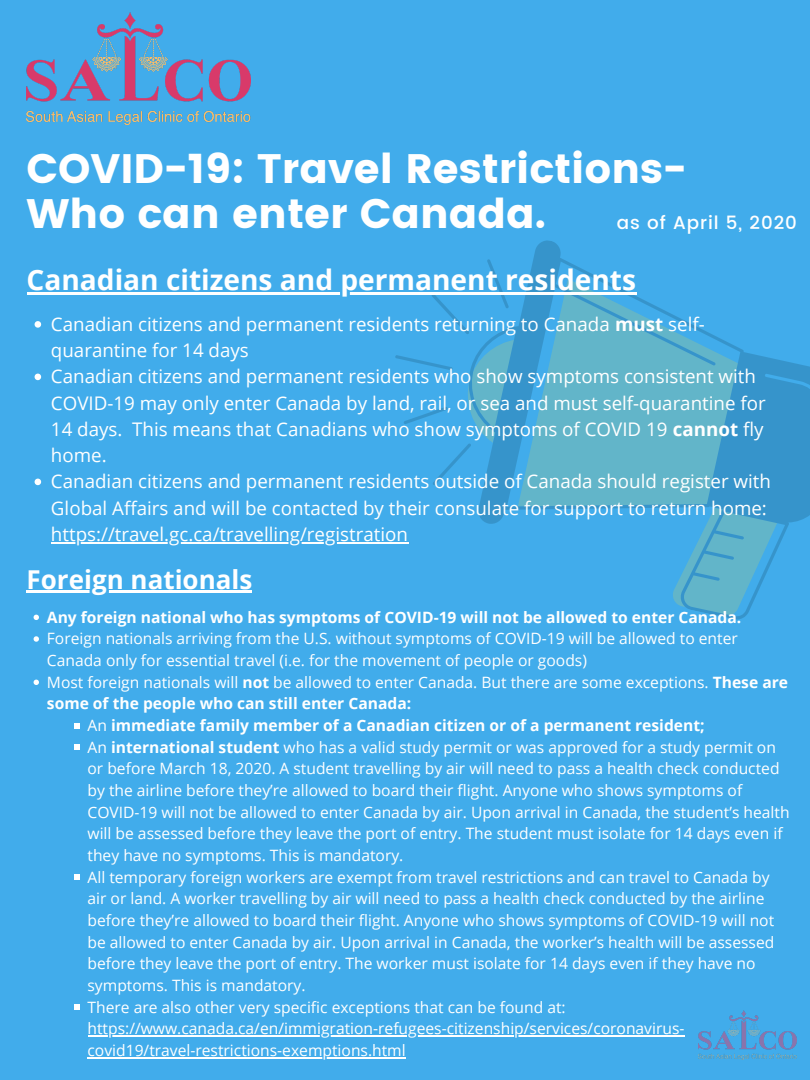
<style>
.page{position:relative;width:810px;height:1080px;background:#41aceb}
.page>*{position:absolute;margin:0;border:0;box-sizing:border-box;transform-origin:0 0}
.t1{font:41.19px/44.9px "Poppins";color:#fff}
.t2{font:700 28.12px "Open Sans";color:#fff}
.t3{font:700 26px "Open Sans";color:#fff}
.t4{font:18.75px/26.2px "Open Sans";color:#fff}
.t5{font:500 18.31px "Poppins";letter-spacing:.05em;color:#fff}
.t6{font:15.62px "Open Sans";color:#fff}
.t7{font:700 15.62px "Open Sans";color:#fff}
.s1{font-weight:700}
.s2{font-weight:400}
</style>
<div class="page">
<svg style="left:395px;top:240px;width:415px;height:380px"></svg>
<div style="left:755px;top:374px;width:55px;height:63px;background:#3694cb"></div>
<img style="left:27px;top:13px;width:223px;height:111px">
<img style="left:698px;top:1010px;width:99px;height:50px">
<hr style="left:27px;top:292px;width:610px;height:3px;background:#fff">
<svg style="left:35px;top:321px;width:6px;height:7px"></svg>
<svg style="left:35px;top:374px;width:6px;height:6px"></svg>
<svg style="left:35px;top:479px;width:6px;height:6px"></svg>
<hr style="left:51px;top:542px;width:357px;height:2px;background:#fff">
<hr style="left:27px;top:590px;width:225px;height:2px;background:#fff">
<svg style="left:34px;top:615px;width:5px;height:5px"></svg>
<svg style="left:34px;top:636px;width:5px;height:6px"></svg>
<svg style="left:34px;top:680px;width:5px;height:5px"></svg>
<svg style="left:74px;top:723px;width:6px;height:5px"></svg>
<svg style="left:74px;top:745px;width:6px;height:5px"></svg>
<svg style="left:74px;top:874px;width:6px;height:6px"></svg>
<svg style="left:74px;top:1004px;width:6px;height:6px"></svg>
<hr style="left:88px;top:1035px;width:596px;height:2px;background:#fff">
<hr style="left:88px;top:1057px;width:318px;height:2px;background:#fff">
<h1 class="t1" style="left:27px;top:147px;width:662px">COVID-19: Travel Restrictions-<br>Who can enter Canada.</h1>
<p class="t5" style="left:617px;top:212px;width:182px">as of April 5, 2020</p>
<h2 class="t2" style="left:27px;top:260px;width:611px">Canadian citizens and permanent residents</h2>
<p class="t4" style="left:51px;top:311px;width:722px">Canadian citizens and permanent residents returning to Canada <span class="s1">must</span> self&shy;quarantine for 14 days<br>Canadian citizens and permanent residents who show symptoms consistent with COVID-19 may only enter Canada by land, rail, or sea and must self-quarantine for 14 days. This means that Canadians who show symptoms of COVID 19 <span class="s1">cannot</span> fly home.<br>Canadian citizens and permanent residents outside of Canada should register with Global Affairs and will be contacted by their consulate for support to return home: https://travel.gc.ca/travelling/registration</p>
<h3 class="t3" style="left:27px;top:561px;width:227px">Foreign nationals</h3>
<p class="t7" style="left:47px;top:606px;width:696px">Any foreign national who has symptoms of COVID-19 will not be allowed to enter Canada.</p>
<p class="t6" style="left:47px;top:628px;width:692px">Foreign nationals arriving from the U.S. without symptoms of COVID-19 will be allowed to enter</p>
<p class="t6" style="left:47px;top:649px;width:542px">Canada only for essential travel (i.e. for the movement of people or goods)</p>
<p class="t6" style="left:47px;top:671px;width:743px">Most foreign nationals will <span class="s1">not</span> be allowed to enter Canada. But there are some exceptions. <span class="s1">These are</span></p>
<p class="t7" style="left:47px;top:693px;width:366px">some of the people who can still enter Canada:</p>
<p class="t7" style="left:88px;top:714px;width:619px"><span class="s2">An</span> immediate family member of a Canadian citizen or of a permanent resident;</p>
<p class="t6" style="left:88px;top:736px;width:690px">An <span class="s1">international student</span> who has a valid study permit or was approved for a study permit on</p>
<p class="t6" style="left:88px;top:758px;width:694px">or before March 18, 2020. A student travelling by air will need to pass a health check conducted</p>
<p class="t6" style="left:88px;top:779px;width:656px">by the airline before they’re allowed to board their flight. Anyone who shows symptoms of</p>
<p class="t6" style="left:88px;top:801px;width:704px">COVID-19 will not be allowed to enter Canada by air. Upon arrival in Canada, the student’s health</p>
<p class="t6" style="left:88px;top:823px;width:697px">will be assessed before they leave the port of entry. The student must isolate for 14 days even if</p>
<p class="t6" style="left:88px;top:844px;width:317px">they have no symptoms. This is mandatory.</p>
<p class="t6" style="left:88px;top:866px;width:684px">All temporary foreign workers are exempt from travel restrictions and can travel to Canada by</p>
<p class="t6" style="left:88px;top:888px;width:678px">air or land. A worker travelling by air will need to pass a health check conducted by the airline</p>
<p class="t6" style="left:88px;top:909px;width:688px">before they’re allowed to board their flight. Anyone who shows symptoms of COVID-19 will not</p>
<p class="t6" style="left:88px;top:931px;width:688px">be allowed to enter Canada by air. Upon arrival in Canada, the worker’s health will be assessed</p>
<p class="t6" style="left:88px;top:953px;width:670px">before they leave the port of entry. The worker must isolate for 14 days even if they have no</p>
<p class="t6" style="left:88px;top:974px;width:220px">symptoms. This is mandatory.</p>
<p class="t6" style="left:88px;top:996px;width:480px">There are also other very specific exceptions that can be found at:</p>
<p class="t6" style="left:88px;top:1017px;width:598px">https://www.canada.ca/en/immigration-refugees-citizenship/services/coronavirus-</p>
<p class="t6" style="left:88px;top:1039px;width:320px">covid19/travel-restrictions-exemptions.html</p>
</div>
